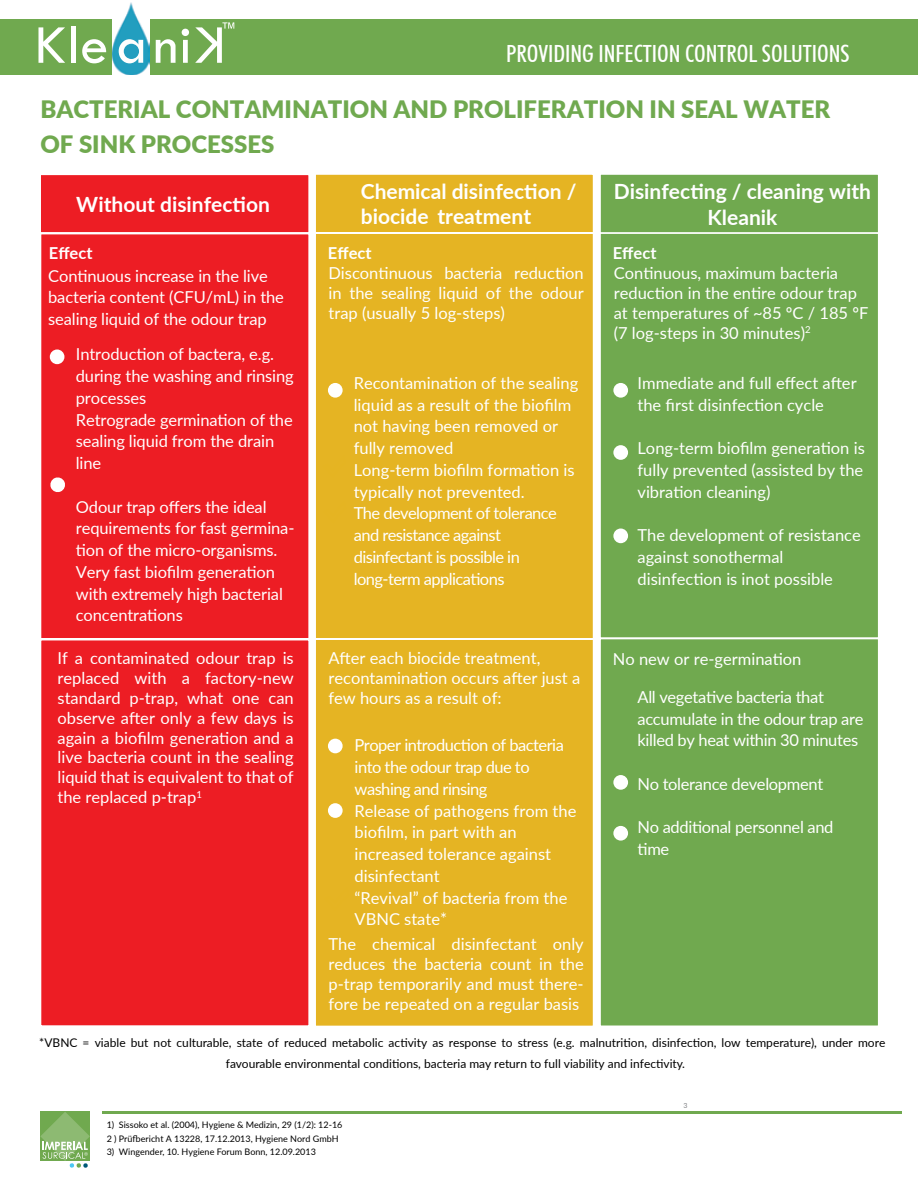
<style>
.page{position:relative;width:918px;height:1188px;background:#fff}
.page>*{position:absolute;margin:0;border:0;box-sizing:border-box;transform-origin:0 0}
.t1{font:900 24px "Lato";color:#70a94f}
.t2{font:500 condensed 23.7px "Futura BT";color:#fff}
.t3{font:700 21px/25.3px "Lato";color:#fff}
.t4{font:16.5px/21.8px "Lato";color:#fff}
.t5{font:16.5px/21.8px "Lato";letter-spacing:-.02em;color:#fff}
.t6{font:700 16.5px "Lato";color:#fff}
.t7{font:12px/21.6px "Lato";color:#000}
.t8{font:9px/13.8px "Lato";color:#000}
.t9{font:7.05px "Lato";color:#808285}
</style>
<div class="page">
<div style="left:41px;top:234px;width:268px;height:792px;background:#ed1d24"></div>
<div style="left:39px;top:173px;width:272px;height:61px;background:#ed1d24;border:2px solid #fff"></div>
<div style="left:316px;top:174px;width:277px;height:852px;background:#e5b423"></div>
<div style="left:599px;top:173px;width:280px;height:61px;background:#70a94f;border:2px solid #fff"></div>
<div style="left:599px;top:232px;width:280px;height:794px;background:#70a94f"></div>
<svg style="left:322px;top:500px;width:25px;height:24px"></svg>
<svg style="left:322px;top:454px;width:25px;height:25px"></svg>
<div style="left:0;top:19px;width:918px;height:55px;background:#70a94f"></div>
<svg style="left:38px;top:27px;width:27px;height:36px"></svg>
<div style="left:71px;top:27px;width:5px;height:36px;background:#fff"></div>
<svg style="left:82px;top:39px;width:24px;height:24px"></svg>
<img style="left:112px;top:3px;width:38px;height:71px">
<svg style="left:119px;top:39px;width:24px;height:24px"></svg>
<svg style="left:156px;top:39px;width:20px;height:24px"></svg>
<svg style="left:182px;top:29px;width:7px;height:34px"></svg>
<svg style="left:195px;top:22px;width:39px;height:41px"></svg>
<svg style="left:324px;top:886px;width:26px;height:26px"></svg>
<svg style="left:40px;top:1112px;width:50px;height:56px"></svg>
<hr style="left:103px;top:1111px;width:799px;height:3px;background:#70a94f">
<div style="left:50px;top:349px;width:14px;height:15px;background:#fff;border-radius:50%"></div>
<svg style="left:49px;top:476px;width:17px;height:17px"></svg>
<div style="left:328px;top:739px;width:15px;height:14px;background:#fff;border-radius:50%"></div>
<div style="left:328px;top:803px;width:15px;height:15px;background:#fff;border-radius:50%"></div>
<div style="left:328px;top:383px;width:15px;height:15px;background:#fff;border-radius:50%"></div>
<div style="left:613px;top:383px;width:15px;height:15px;background:#fff;border-radius:50%"></div>
<div style="left:613px;top:445px;width:15px;height:15px;background:#fff;border-radius:50%"></div>
<div style="left:613px;top:529px;width:15px;height:14px;background:#fff;border-radius:50%"></div>
<div style="left:613px;top:775px;width:15px;height:15px;background:#fff;border-radius:50%"></div>
<div style="left:613px;top:826px;width:15px;height:15px;background:#fff;border-radius:50%"></div>
<h2 class="t2" style="left:506px;top:39px;width:345px">PROVIDING INFECTION CONTROL SOLUTIONS</h2>
<h1 class="t1" style="left:40px;top:91px;width:791px">BACTERIAL CONTAMINATION AND PROLIFERATION IN SEAL WATER</h1>
<h1 class="t1" style="left:40px;top:126px;width:236px">OF SINK PROCESSES</h1>
<p class="t3" style="left:76px;top:191px;width:195px">Without disinfection</p>
<p class="t3" style="left:361px;top:177px;width:217px">Chemical disinfection / biocide treatment</p>
<p class="t3" style="left:614px;top:178px;width:259px;text-align:center">Disinfecting / cleaning with<br>Kleanik</p>
<p class="t6" style="left:49px;top:241px;width:45px">Effect</p>
<p class="t6" style="left:328px;top:241px;width:45px">Effect</p>
<p class="t6" style="left:613px;top:241px;width:45px">Effect</p>
<p class="t4" style="left:48px;top:264px;width:237px">Continuous increase in the live bacteria content (CFU/mL) in the sealing liquid of the odour trap</p>
<p class="t4" style="left:76px;top:343px;width:220px">Introduction of bactera, e.g. during the washing and rinsing processes<br>Retrograde germination of the sealing liquid from the drain line</p>
<p class="t4" style="left:76px;top:495px;width:220px">Odour trap offers the ideal requirements for fast germina&shy;tion of the micro-organisms.<br>Very fast biofilm generation with extremely high bacterial concentrations</p>
<p class="t4" style="left:328px;top:263px;width:257px;line-height:19.8px;text-align:justify">Discontinuous bacteria reduction in the sealing liquid of the odour trap (usually 5 log-steps)</p>
<p class="t4" style="left:354px;top:371px;width:226px">Recontamination of the sealing liquid as a result of the biofilm not having been removed or fully removed<br>Long-term biofilm formation is typically not prevented.<br>The development of tolerance and resistance against disinfectant is possible in long-term applications</p>
<p class="t4" style="left:58px;top:648px;width:238px;line-height:19.8px;text-align:justify">If a contaminated odour trap is replaced with a factory-new standard p-trap, what one can observe after only a few days is again a biofilm generation and a live bacteria count in the sealing liquid that is equivalent to that of the replaced p-trap<sup>1</sup></p>
<p class="t4" style="left:328px;top:648px;width:253px;line-height:19.8px">After each biocide treatment, recontamination occurs after just a few hours as a result of:</p>
<p class="t4" style="left:355px;top:734px;width:223px">Proper introduction of bacteria into the odour trap due to washing and rinsing<br>Release of pathogens from the biofilm, in part with an increased tolerance against disinfectant<br>“Revival” of bacteria from the<br>VBNC state*</p>
<p class="t4" style="left:328px;top:934px;width:257px;line-height:19.8px;text-align:justify">The chemical disinfectant only reduces the bacteria count in the p-trap temporarily and must there&shy;fore be repeated on a regular basis</p>
<p class="t4" style="left:614px;top:263px;width:256px;line-height:19.8px">Continuous, maximum bacteria reduction in the entire odour trap at temperatures of ~85 ºC / 185 ºF (7 log-steps in 30 minutes)<sup>2</sup></p>
<p class="t4" style="left:638px;top:371px;width:221px">Immediate and full effect after the first disinfection cycle</p>
<p class="t4" style="left:638px;top:436px;width:229px;text-align:justify">Long-term biofilm generation is fully prevented (assisted by the vibration cleaning)</p>
<p class="t4" style="left:638px;top:523px;width:225px">The development of resistance against sonothermal disinfection is inot possible</p>
<p class="t4" style="left:613px;top:648px;width:190px">No new or re-germination</p>
<p class="t5" style="left:638px;top:685px;width:227px">All vegetative bacteria that accumulate in the odour trap are killed by heat within 30 minutes</p>
<p class="t5" style="left:638px;top:772px;width:187px">No tolerance development</p>
<p class="t5" style="left:638px;top:816px;width:197px">No additional personnel and time</p>
<p class="t7" style="left:226px;top:1031px;width:661px;text-indent:-187px">*VBNC = viable but not culturable, state of reduced metabolic activity as response to stress (e.g. malnutrition, disinfection, low temperature), under more favourable environmental conditions, bacteria may return to full viability and infectivity.</p>
<p class="t9" style="left:684px;top:1101px;width:6px">3</p>
<p class="t8" style="left:107px;top:1118px;width:237px">1) Sissoko et al. (2004), Hygiene &amp; Medizin, 29 (1/2): 12-16<br>2 ) Prüfbericht A 13228, 17.12.2013, Hygiene Nord GmbH</p>
<p class="t8" style="left:107px;top:1145px;width:211px">3) Wingender, 10. Hygiene Forum Bonn, 12.09.2013</p>
</div>
